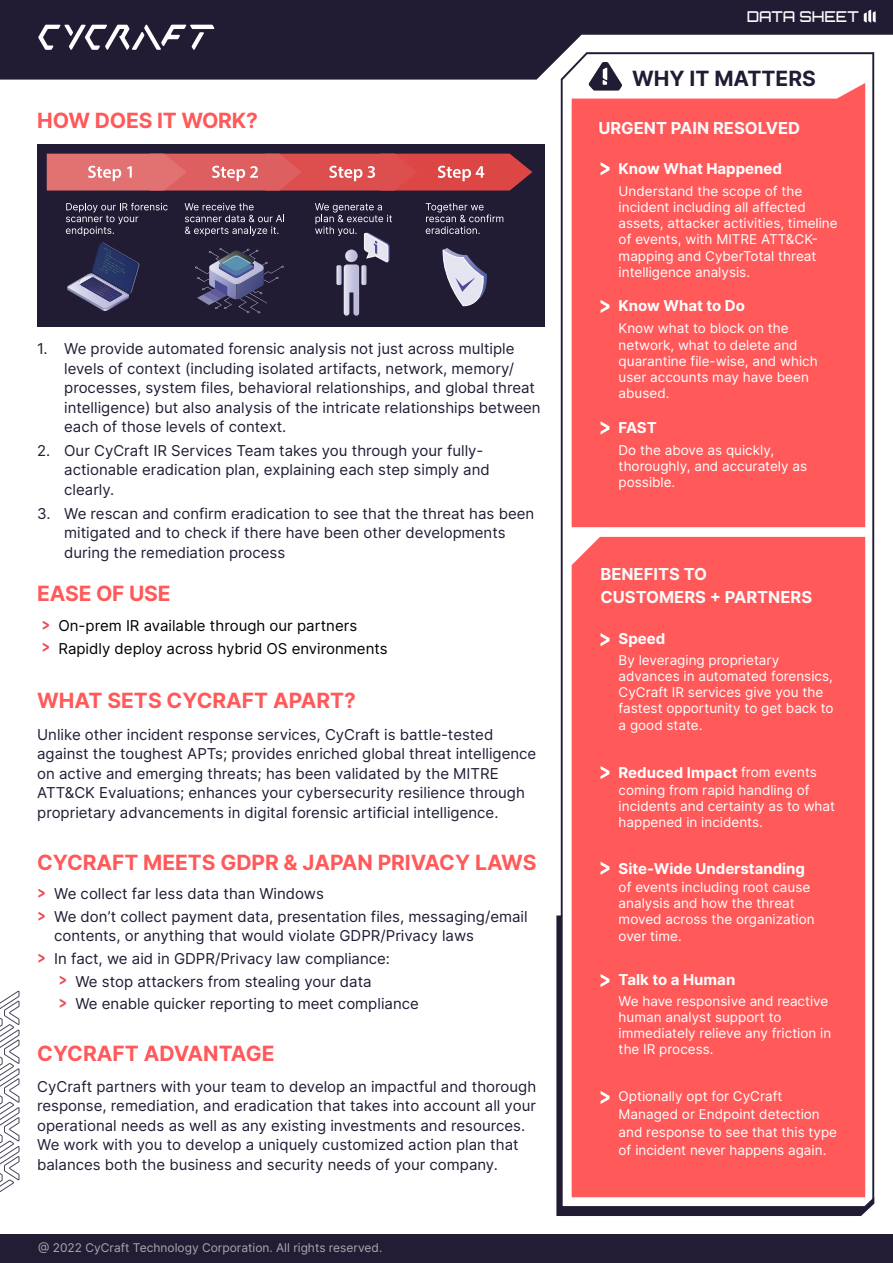
<style>
.page{position:relative;width:893px;height:1263px;background:#fff}
.page>*{position:absolute;margin:0;border:0;box-sizing:border-box;transform-origin:0 0}
.t1{font:700 21px "Inter";letter-spacing:-.005em;color:#ff595a}
.t2{font:700 21px "Inter";color:#211b34}
.t3{font:700 16.5px/22.8px "Inter";color:#f9fafa}
.t4{font:15px/19.5px "Inter";color:#221c35}
.t5{font:15px/19.5px "Inter";color:#211b34}
.t6{font:700 15px "Inter";color:#fff}
.t7{font:15px "Inter";color:#000}
.t8{font:15px "Orbitron";letter-spacing:-.005em;color:#f9fafa}
.t9{font:13.5px/16.2px "Inter";color:#fff}
.t10{font:12px "Inter";color:#a9a9ac}
.s1{font-family:"Punctuation";color:#e94c55}
.s2{font-weight:400;font-size:13.5px}
</style>
<div class="page">
<svg style="left:0;top:0;width:893px;height:80px;background:#3a344a"></svg>
<div style="left:0;top:1234px;width:893px;height:29px;background:#221c35"></div>
<svg style="left:864px;top:10px;width:12px;height:13px"></svg>
<svg style="left:556px;top:915px;width:318px;height:301px;fill:#211b34"></svg>
<svg style="left:561px;top:52px;width:313px;height:1151px;background:#fc6869"></svg>
<svg style="left:38px;top:24px;width:177px;height:26px"></svg>
<svg style="left:0;top:991px;width:20px;height:202px"></svg>
<svg style="left:589px;top:62px;width:33px;height:29px"></svg>
<div style="left:37px;top:144px;width:508px;height:183px;background:#211b34"></div>
<svg style="left:47px;top:154px;width:485px;height:37px;background:#d85f60"></svg>
<svg style="left:66px;top:203px;width:102px;height:33px"></svg>
<svg style="left:185px;top:203px;width:99px;height:33px"></svg>
<svg style="left:426px;top:203px;width:77px;height:31px"></svg>
<svg style="left:442px;top:248px;width:45px;height:59px"></svg>
<svg style="left:315px;top:203px;width:77px;height:112px"></svg>
<svg style="left:195px;top:248px;width:89px;height:65px"></svg>
<svg style="left:67px;top:242px;width:73px;height:69px"></svg>
<svg style="left:600px;top:162px;width:9px;height:13px"></svg>
<svg style="left:600px;top:300px;width:9px;height:13px"></svg>
<svg style="left:600px;top:421px;width:9px;height:13px"></svg>
<svg style="left:600px;top:633px;width:9px;height:13px"></svg>
<svg style="left:600px;top:974px;width:9px;height:13px"></svg>
<svg style="left:600px;top:766px;width:9px;height:13px"></svg>
<svg style="left:600px;top:1091px;width:9px;height:13px"></svg>
<svg style="left:600px;top:862px;width:9px;height:13px"></svg>
<h1 class="t1" style="left:37px;top:105px;width:222px">HOW DOES IT WORK?</h1>
<p class="t4" style="left:64px;top:339px;width:478px;text-indent:-27px">1. We provide automated forensic analysis not just across multiple levels of context (including isolated artifacts, network, memory/ processes, system files, behavioral relationships, and global threat intelligence) but also analysis of the intricate relationships between each of those levels of context.</p>
<p class="t4" style="left:64px;top:440px;width:427px;text-indent:-27px">2. Our CyCraft IR Services Team takes you through your fully&shy;actionable eradication plan, explaining each step simply and clearly.</p>
<p class="t4" style="left:64px;top:503px;width:471px;text-indent:-27px">3. We rescan and confirm eradication to see that the threat has been mitigated and to check if there have been other developments during the remediation process</p>
<h1 class="t1" style="left:37px;top:577px;width:135px">EASE OF USE</h1>
<p class="t7" style="left:41px;top:614px;width:317px"><span class="s1">-</span> On-prem IR available through our partners</p>
<p class="t7" style="left:41px;top:637px;width:348px"><span class="s1">-</span> Rapidly deploy across hybrid OS environments</p>
<h1 class="t1" style="left:37px;top:685px;width:320px">WHAT SETS CYCRAFT APART?</h1>
<p class="t4" style="left:37px;top:724px;width:500px">Unlike other incident response services, CyCraft is battle-tested against the toughest APTs; provides enriched global threat intelligence on active and emerging threats; has been validated by the MITRE ATT&amp;CK Evaluations; enhances your cybersecurity resilience through proprietary advancements in digital forensic artificial intelligence.</p>
<h1 class="t1" style="left:37px;top:846px;width:501px">CYCRAFT MEETS GDPR &amp; JAPAN PRIVACY LAWS</h1>
<p class="t5" style="left:37px;top:883px;width:288px"><span class="s1">-</span> We collect far less data than Windows</p>
<p class="t5" style="left:54px;top:906px;width:475px;text-indent:-17px"><span class="s1">-</span> We don’t collect payment data, presentation files, messaging/email contents, or anything that would violate GDPR/Privacy laws</p>
<p class="t5" style="left:37px;top:948px;width:354px"><span class="s1">-</span> In fact, we aid in GDPR/Privacy law compliance:</p>
<p class="t5" style="left:58px;top:971px;width:315px"><span class="s1">-</span> We stop attackers from stealing your data</p>
<p class="t5" style="left:58px;top:994px;width:362px"><span class="s1">-</span> We enable quicker reporting to meet compliance</p>
<h1 class="t1" style="left:37px;top:1037px;width:239px">CYCRAFT ADVANTAGE</h1>
<p class="t4" style="left:37px;top:1076px;width:500px">CyCraft partners with your team to develop an impactful and thorough response, remediation, and eradication that takes into account all your operational needs as well as any existing investments and resources.<br>We work with you to develop a uniquely customized action plan that balances both the business and security needs of your company.</p>
<p class="t10" style="left:38px;top:1239px;width:346px">@ 2022 CyCraft Technology Corporation. All rights reserved.</p>
<p class="t8" style="left:747px;top:7px;width:114px">DATA SHEET</p>
<h1 class="t2" style="left:632px;top:62px;width:185px">WHY IT MATTERS</h1>
<p class="t3" style="left:598px;top:116px;width:203px">URGENT PAIN RESOLVED</p>
<p class="t6" style="left:619px;top:157px;width:165px">Know What Happened</p>
<p class="t9" style="left:619px;top:182px;width:221px">Understand the scope of the incident including all affected assets, attacker activities, timeline of events, with MITRE ATT&amp;CK&shy;mapping and CyberTotal threat intelligence analysis.</p>
<p class="t6" style="left:619px;top:295px;width:128px">Know What to Do</p>
<p class="t9" style="left:619px;top:320px;width:201px">Know what to block on the network, what to delete and quarantine file-wise, and which user accounts may have been abused.</p>
<p class="t6" style="left:619px;top:416px;width:40px">FAST</p>
<p class="t9" style="left:619px;top:442px;width:190px">Do the above as quickly, thoroughly, and accurately as possible.</p>
<p class="t3" style="left:600px;top:562px;width:213px">BENEFITS TO<br>CUSTOMERS + PARTNERS</p>
<p class="t6" style="left:619px;top:627px;width:48px">Speed</p>
<p class="t9" style="left:619px;top:651px;width:216px">By leveraging proprietary advances in automated forensics,<br>CyCraft IR services give you the fastest opportunity to get back to a good state.</p>
<p class="t6" style="left:619px;top:761px;width:200px">Reduced Impact <span class="s2">from events</span></p>
<p class="t9" style="left:619px;top:781px;width:218px">coming from rapid handling of incidents and certainty as to what happened in incidents.</p>
<p class="t6" style="left:619px;top:857px;width:188px">Site-Wide Understanding</p>
<p class="t9" style="left:619px;top:878px;width:198px">of events including root cause analysis and how the threat moved across the organization over time.</p>
<p class="t6" style="left:619px;top:968px;width:118px">Talk to a Human</p>
<p class="t9" style="left:619px;top:992px;width:214px">We have responsive and reactive human analyst support to immediately relieve any friction in the IR process.</p>
<p class="t9" style="left:619px;top:1087px;width:220px;line-height:18px">Optionally opt for CyCraft<br>Managed or Endpoint detection and response to see that this type of incident never happens again.</p>
</div>
